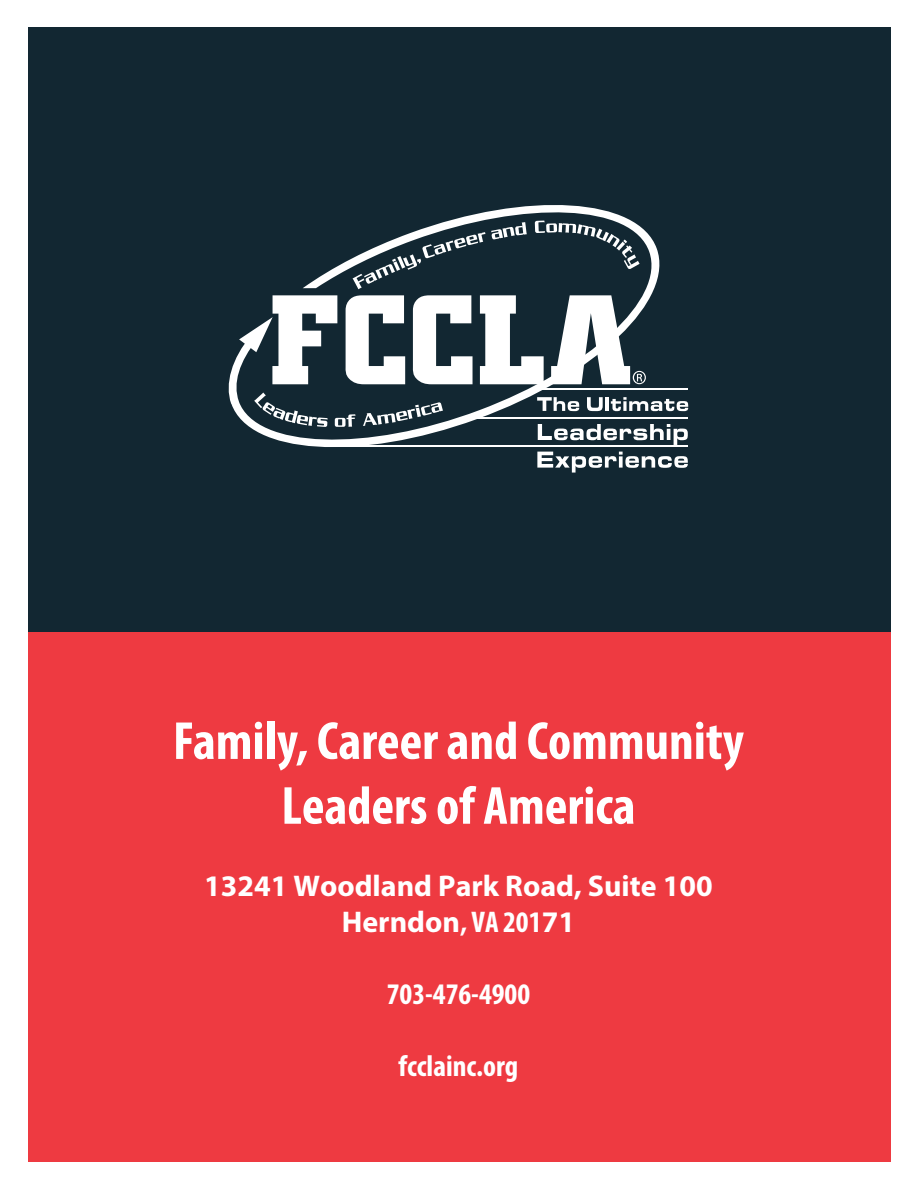
<style>
.page{position:relative;width:918px;height:1188px;background:#fff}
.page>*{position:absolute;margin:0;border:0;box-sizing:border-box;transform-origin:0 0}
.t1{font:700 condensed 54px/64.8px "Myriad Pro";color:#fff;text-align:center}
.t2{font:700 30px/36px "Myriad Pro";color:#fff;text-align:center}
.t3{font:700 condensed 30px "Myriad Pro";color:#fff}
.s1{font-stretch:condensed}
</style>
<div class="page">
<div style="left:28px;top:27px;width:863px;height:606px;background:#122732"></div>
<div style="left:28px;top:633px;width:863px;height:529px;background:#ee3a41"></div>
<svg style="left:229px;top:205px;width:446px;height:247px"></svg>
<hr style="left:535px;top:389px;width:153px;height:1px;background:#fff">
<svg style="left:537px;top:397px;width:42px;height:14px"></svg>
<svg style="left:587px;top:397px;width:16px;height:14px"></svg>
<hr style="left:606px;top:397px;width:3px;height:14px;background:#fff">
<svg style="left:611px;top:397px;width:77px;height:14px"></svg>
<svg style="left:538px;top:424px;width:150px;height:21px"></svg>
<svg style="left:537px;top:452px;width:151px;height:21px"></svg>
<svg style="left:239px;top:295px;width:98px;height:89px"></svg>
<svg style="left:345px;top:295px;width:60px;height:89px"></svg>
<svg style="left:413px;top:295px;width:60px;height:89px"></svg>
<svg style="left:480px;top:295px;width:64px;height:89px"></svg>
<svg style="left:551px;top:295px;width:95px;height:89px"></svg>
<hr style="left:461px;top:418px;width:227px;height:1px;background:#fff">
<hr style="left:330px;top:446px;width:358px;height:1px;background:#fff">
<p class="t1" style="left:173px;top:707px;width:572px">Family, Career and Community<br>Leaders of America</p>
<p class="t2" style="left:204px;top:867px;width:510px">13241 Woodland Park Road, Suite 100<br>Herndon<span class="s1">, VA 201</span>71</p>
<p class="t3" style="left:387px;top:975px;width:145px">703-476-4900</p>
<p class="t3" style="left:399px;top:1047px;width:121px">fcclainc.org</p>
</div>
